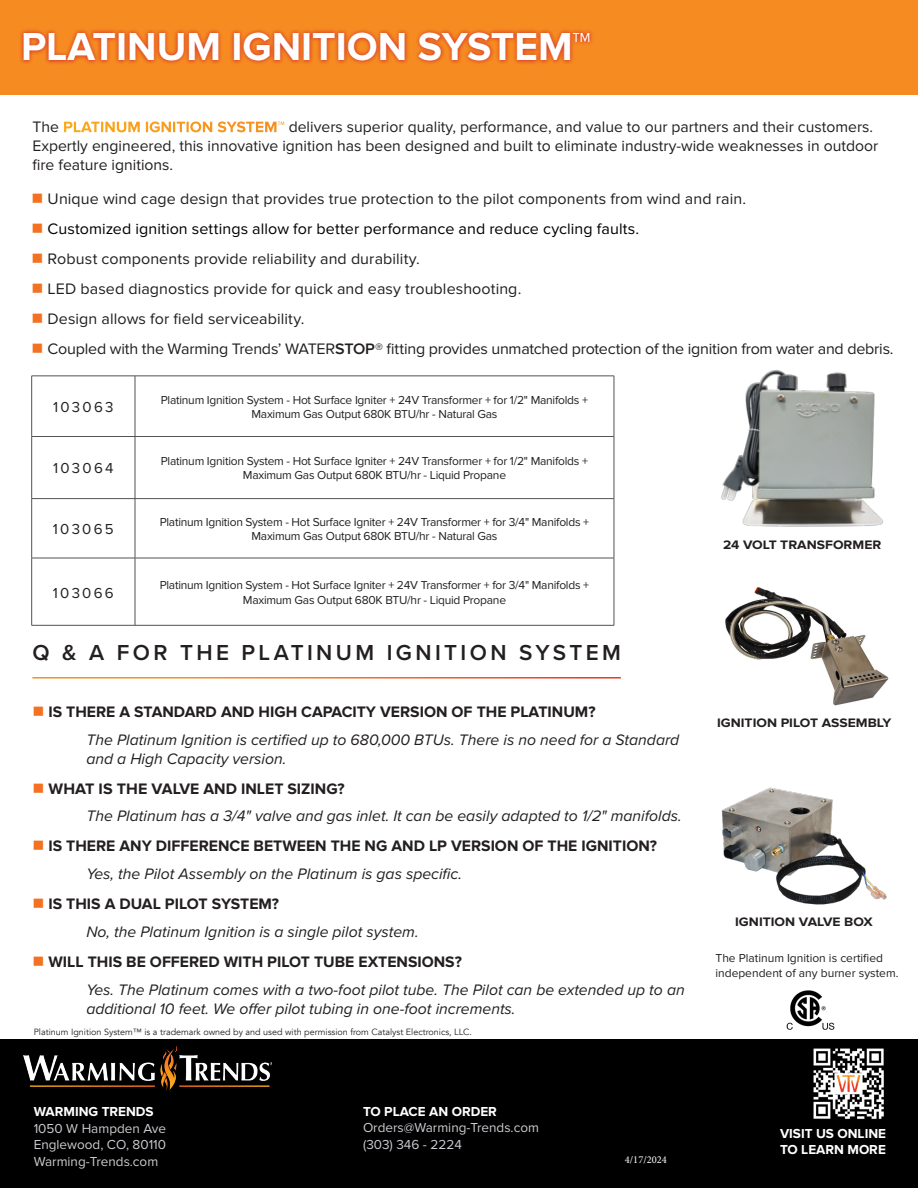
<style>
.page{position:relative;width:918px;height:1188px;background:#fff}
.page>*{position:absolute;margin:0;border:0;box-sizing:border-box;transform-origin:0 0}
.t1{font:700 40.5px "Proxima Nova";color:#fff}
.Interior_Header_with_Gradient_Underline{font:600 22.5px "Proxima Nova";letter-spacing:.15em;color:#231f20}
.t2{font:15.75px/18.9px "Proxima Nova";color:#231f20}
.t3{font:italic 15.75px/18.9px "Proxima Nova";color:#231f20}
.Interior_Header_with_Gradient_Underline-2{font:700 15.75px "Proxima Nova";color:#231f20}
.t4{font:15.75px "Proxima Nova";letter-spacing:.005em;color:#000}
.t5{font:15px "Proxima Nova";letter-spacing:.15em;color:#231f20}
.t6{font:13.5px/16.5px "Proxima Nova";color:#cacccf}
.t7{font:700 13.5px/16.2px "Proxima Nova";color:#fff}
.t8{font:700 12.75px "Proxima Nova";color:#231f20;scale:1.09 1}
.t9{font:12px/14.4px "Proxima Nova";letter-spacing:-.02em;color:#231f20;text-align:center}
.t10{font:12px/14.4px "Proxima Nova";color:#231f20}
.t11{font:10.5px "Minion Pro";color:#fff}
.t12{font:9px "Avenir";color:#231f20}
.s1{font-weight:700;color:#fff}
.s2{color:#f37121}
.s3{font-weight:600}
</style>
<div class="page">
<img style="left:786px;top:990px;width:49px;height:40px">
<div style="left:0;top:0;width:918px;height:94px;background:#f68c21"></div>
<div style="left:19px;top:28px;width:575px;height:38px;background:#d1232a;opacity:.81"></div>
<div style="left:0;top:1040px;width:918px;height:148px;background:#000001"></div>
<img style="left:725px;top:587px;width:164px;height:119px">
<img style="left:721px;top:370px;width:163px;height:157px">
<img style="left:721px;top:787px;width:166px;height:118px">
<img style="left:24px;top:1045px;width:247px;height:45px">
<img style="left:813px;top:1048px;width:71px;height:71px">
<hr style="left:32px;top:376px;width:103px;height:1px;background:#535355">
<hr style="left:31px;top:376px;width:1px;height:60px;background:#535355">
<hr style="left:135px;top:376px;width:479px;height:1px;background:#535355">
<hr style="left:135px;top:376px;width:1px;height:60px;background:#535355">
<hr style="left:32px;top:436px;width:103px;height:1px;background:#535355">
<hr style="left:31px;top:437px;width:1px;height:61px;background:#535355">
<hr style="left:135px;top:436px;width:479px;height:1px;background:#535355">
<hr style="left:135px;top:437px;width:1px;height:61px;background:#535355">
<hr style="left:32px;top:498px;width:103px;height:1px;background:#535355">
<hr style="left:31px;top:499px;width:1px;height:59px;background:#535355">
<hr style="left:135px;top:498px;width:479px;height:1px;background:#535355">
<hr style="left:135px;top:499px;width:1px;height:59px;background:#535355">
<hr style="left:32px;top:558px;width:103px;height:1px;background:#535355">
<hr style="left:31px;top:558px;width:1px;height:67px;background:#535355">
<hr style="left:135px;top:558px;width:479px;height:1px;background:#535355">
<hr style="left:135px;top:558px;width:1px;height:67px;background:#535355">
<hr style="left:32px;top:625px;width:103px;height:1px;background:#535355">
<hr style="left:135px;top:625px;width:479px;height:1px;background:#535355">
<hr style="left:614px;top:376px;width:1px;height:60px;background:#535355">
<hr style="left:614px;top:437px;width:1px;height:61px;background:#535355">
<hr style="left:614px;top:499px;width:1px;height:59px;background:#535355">
<hr style="left:614px;top:558px;width:1px;height:67px;background:#535355">
<p class="t1" style="left:21px;top:24px;width:572px">PLATINUM IGNITION SYSTEM™</p>
<p class="t2" style="left:32px;top:118px;width:848px">The <span class="s1">PLATINUM IGNITION SYSTEM™</span> delivers superior quality, performance, and value to our partners and their customers.<br>Expertly engineered, this innovative ignition has been designed and built to eliminate industry-wide weaknesses in outdoor fire feature ignitions.</p>
<p class="t2" style="left:32px;top:190px;width:716px"><span class="s2">■</span> Unique wind cage design that provides true protection to the pilot components from wind and rain.</p>
<p class="t4" style="left:32px;top:220px;width:609px"><span class="s2">■</span> Customized ignition settings allow for better performance and reduce cycling faults.</p>
<p class="t2" style="left:32px;top:250px;width:390px"><span class="s2">■</span> Robust components provide reliability and durability.</p>
<p class="t2" style="left:32px;top:280px;width:491px"><span class="s2">■</span> LED based diagnostics provide for quick and easy troubleshooting.</p>
<p class="t2" style="left:32px;top:310px;width:274px"><span class="s2">■</span> Design allows for field serviceability.</p>
<p class="t2" style="left:32px;top:340px;width:864px"><span class="s2">■</span> Coupled with the Warming Trends’ WATER<span class="s3">STOP</span>® fitting provides unmatched protection of the ignition from water and debris.</p>
<p class="t5" style="left:53px;top:399px;width:62px">103063</p>
<p class="t9" style="left:161px;top:393px;width:429px">Platinum Ignition System - Hot Surface Igniter + 24V Transformer + for 1/2" Manifolds +<br>Maximum Gas Output 680K BTU/hr - Natural Gas</p>
<p class="t5" style="left:53px;top:460px;width:62px">103064</p>
<p class="t9" style="left:161px;top:454px;width:429px">Platinum Ignition System - Hot Surface Igniter + 24V Transformer + for 1/2" Manifolds +<br>Maximum Gas Output 680K BTU/hr - Liquid Propane</p>
<p class="t5" style="left:53px;top:521px;width:62px">103065</p>
<p class="t9" style="left:160px;top:515px;width:431px">Platinum Ignition System - Hot Surface Igniter + 24V Transformer + for 3/4" Manifolds +<br>Maximum Gas Output 680K BTU/hr - Natural Gas</p>
<p class="t5" style="left:53px;top:584px;width:62px">103066</p>
<p class="t9" style="left:160px;top:578px;width:431px">Platinum Ignition System - Hot Surface Igniter + 24V Transformer + for 3/4" Manifolds +<br>Maximum Gas Output 680K BTU/hr - Liquid Propane</p>
<p class="Interior_Header_with_Gradient_Underline" style="left:32px;top:635px;width:590px">Q &amp; A FOR THE PLATINUM IGNITION SYSTEM</p>
<p class="Interior_Header_with_Gradient_Underline-2" style="left:32px;top:702px;width:565px"><span class="s2">■</span> IS THERE A STANDARD AND HIGH CAPACITY VERSION OF THE PLATINUM?</p>
<p class="t3" style="left:86px;top:729px;width:594px">The Platinum Ignition is certified up to 680,000 BTUs. There is no need for a Standard</p>
<p class="t3" style="left:86px;top:748px;width:202px">and a High Capacity version.</p>
<p class="Interior_Header_with_Gradient_Underline-2" style="left:32px;top:779px;width:314px"><span class="s2">■</span> WHAT IS THE VALVE AND INLET SIZING?</p>
<p class="t3" style="left:86px;top:806px;width:597px">The Platinum has a 3/4" valve and gas inlet. It can be easily adapted to 1/2" manifolds.</p>
<p class="Interior_Header_with_Gradient_Underline-2" style="left:32px;top:837px;width:626px"><span class="s2">■</span> IS THERE ANY DIFFERENCE BETWEEN THE NG AND LP VERSION OF THE IGNITION?</p>
<p class="t3" style="left:86px;top:864px;width:377px">Yes, the Pilot Assembly on the Platinum is gas specific.</p>
<p class="Interior_Header_with_Gradient_Underline-2" style="left:32px;top:895px;width:248px"><span class="s2">■</span> IS THIS A DUAL PILOT SYSTEM?</p>
<p class="t3" style="left:86px;top:922px;width:334px">No, the Platinum Ignition is a single pilot system.</p>
<p class="Interior_Header_with_Gradient_Underline-2" style="left:32px;top:953px;width:431px"><span class="s2">■</span> WILL THIS BE OFFERED WITH PILOT TUBE EXTENSIONS?</p>
<p class="t3" style="left:86px;top:980px;width:600px">Yes. The Platinum comes with a two-foot pilot tube. The Pilot can be extended up to an additional 10 feet. We offer pilot tubing in one-foot increments.</p>
<p class="t12" style="left:34px;top:1027px;width:440px">Platinum Ignition System™ is a trademark owned by and used with permission from Catalyst Electronics, LLC.</p>
<p class="t6" style="left:34px;top:1104px;width:134px"><span class="s1">WARMING TRENDS<br></span>1050 W Hampden Ave</p>
<p class="t6" style="left:34px;top:1137px;width:134px">Englewood, CO, 80110<br>Warming-Trends.com</p>
<p class="t7" style="left:363px;top:1104px;width:135px">TO PLACE AN ORDER</p>
<p class="t6" style="left:363px;top:1120px;width:177px">Orders@Warming-Trends.com</p>
<p class="t6" style="left:363px;top:1136px;width:100px">(303) 346 - 2224</p>
<p class="t11" style="left:625px;top:1153px;width:44px">4/17/2024</p>
<p class="t8" style="left:723px;top:537px;width:147px">24 VOLT TRANSFORMER</p>
<p class="t8" style="left:717px;top:715px;width:161px">IGNITION PILOT ASSEMBLY</p>
<p class="t8" style="left:735px;top:914px;width:128px">IGNITION VALVE BOX</p>
<p class="t10" style="left:716px;top:951px;width:185px">The Platinum Ignition is certified independent of any burner system.</p>
<p class="t7" style="left:780px;top:1126px;width:108px">VISIT US ONLINE<br>TO LEARN MORE</p>
</div>
